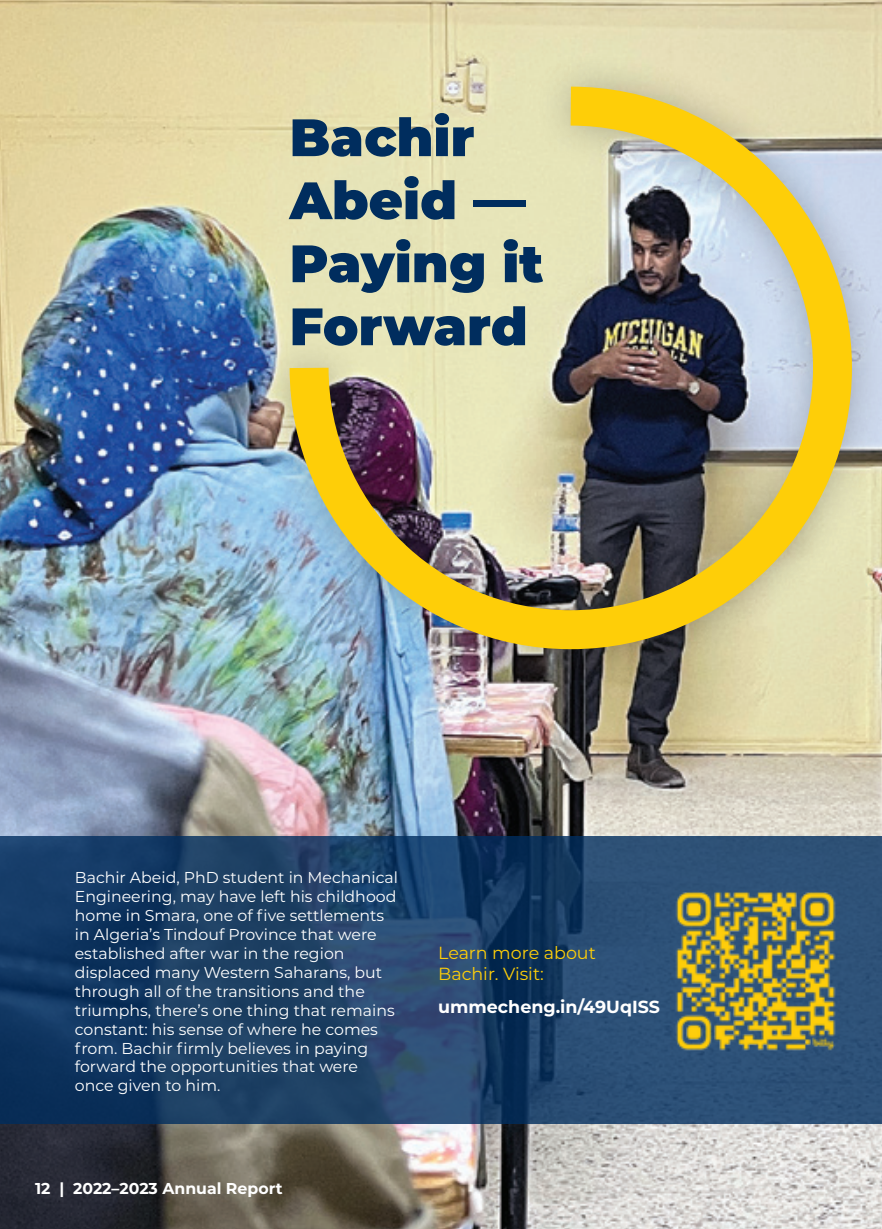
<style>
.page{position:relative;width:882px;height:1229px;background:#fff}
.page>*{position:absolute;margin:0;border:0;box-sizing:border-box;transform-origin:0 0}
.t1{font:900 52.5px/63px "Montserrat";color:#002d5e}
.t2{font:17.5px "Montserrat";color:#fece08}
.t3{font:700 17.5px "Montserrat";color:#fff}
.t4{font:15.75px/18.9px "Montserrat";color:#fff}
.t5{font:700 15.75px "Montserrat";color:#fff}
</style>
<div class="page">
<img style="left:0;top:0;width:882px;height:1228px">
<svg style="left:0;top:835px;width:882px;height:288px;background:#1f4269"></svg>
<div style="left:253px;top:50px;width:629px;height:637px;background:#231f20;opacity:.3"></div>
<img style="left:270px;top:67px;width:601px;height:601px">
<img style="left:664px;top:879px;width:182px;height:182px">
<p class="t1" style="left:290px;top:103px;width:255px">Bachir<br>Abeid —<br>Paying it<br>Forward</p>
<p class="t4" style="left:75px;top:867px;width:325px">Bachir Abeid, PhD student in Mechanical Engineering, may have left his childhood home in Smara, one of five settlements in Algeria’s Tindouf Province that were established after war in the region displaced many Western Saharans, but through all of the transitions and the triumphs, there’s one thing that remains constant: his sense of where he comes from. Bachir firmly believes in paying forward the opportunities that were once given to him.</p>
<p class="t5" style="left:35px;top:1177px;width:249px">12 | 2022–2023 Annual Report</p>
<p class="t2" style="left:438px;top:941px;width:159px">Learn more about</p>
<p class="t2" style="left:438px;top:962px;width:107px">Bachir. Visit:</p>
<p class="t3" style="left:438px;top:994px;width:223px">ummecheng.in/49UqISS</p>
</div>
